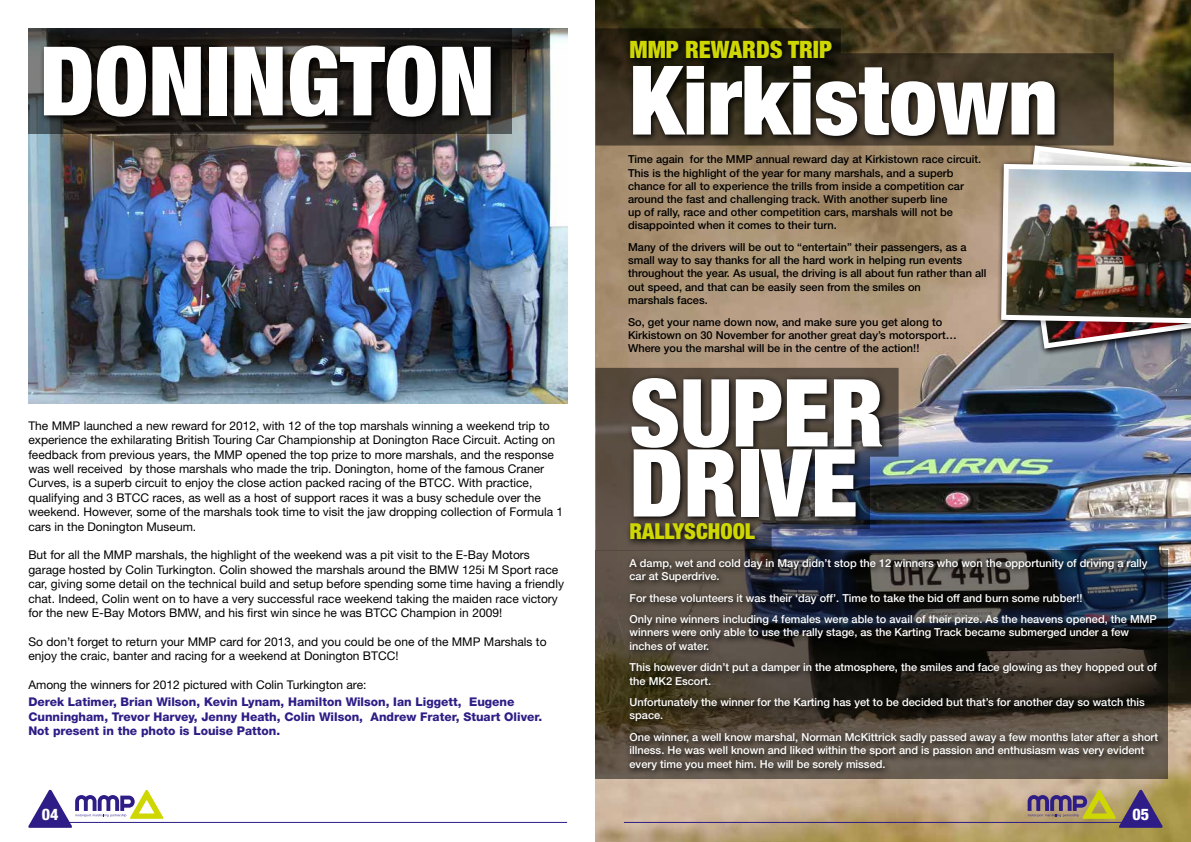
<style>
.page{position:relative;width:1191px;height:842px;background:#fff}
.page>*{position:absolute;margin:0;border:0;box-sizing:border-box;transform-origin:0 0}
.t1{font:900 condensed 96px "Helvetica Neue LT Std";color:#fff}
.t2{font:900 condensed 94px/70px "Helvetica Neue LT Std";color:#fff}
.t3{font:900 condensed 24px "Helvetica Neue LT Std";color:#cfd702}
.t4{font:900 condensed 22px "Helvetica Neue LT Std";color:#cfd702}
.t5{font:800 condensed 16px "Helvetica Neue LT Std";color:#fff}
.t6{font:12px/14.4px "Helvetica Neue LT Std";color:#000}
.t7{font:800 12px/14.4px "Helvetica Neue LT Std";color:#2e1d86}
.t8{font:500 11px/13.2px "Helvetica Neue LT Std";color:#fff}
.t9{font:500 11px/13.2px "Helvetica Neue LT Std";color:#000}
</style>
<div class="page">
<img style="left:28px;top:28px;width:539px;height:376px">
<svg style="left:28px;top:28px;width:484px;height:106px"></svg>
<svg style="left:40px;top:41px;width:459px;height:84px"></svg>
<img style="left:595px;top:0;width:596px;height:842px">
<svg style="left:595px;top:550px;width:573px;height:229px"></svg>
<svg style="left:595px;top:368px;width:303px;height:182px;fill:#5a4e42"></svg>
<svg style="left:595px;top:28px;width:518px;height:118px"></svg>
<svg style="left:626px;top:555px;width:539px;height:222px"></svg>
<svg style="left:626px;top:36px;width:436px;height:108px"></svg>
<svg style="left:626px;top:374px;width:264px;height:174px"></svg>
<div style="left:1020px;top:174px;width:171px;height:182px;background:#000;opacity:.35"></div>
<img style="left:998px;top:143px;width:193px;height:208px">
<svg style="left:28px;top:790px;width:135px;height:38px"></svg>
<svg style="left:1027px;top:790px;width:135px;height:38px"></svg>
<hr style="left:63px;top:822px;width:504px;height:1px;background:#2e1d86">
<hr style="left:624px;top:822px;width:503px;height:1px;background:#2e1d86">
<h1 class="t1" style="left:40px;top:22px;width:457px">DONINGTON</h1>
<p class="t6" style="left:28px;top:418px;width:536px">The MMP launched a new reward for 2012, with 12 of the top marshals winning a weekend trip to experience the exhilarating British Touring Car Championship at Donington Race Circuit. Acting on feedback from previous years, the MMP opened the top prize to more marshals, and the response was well received by those marshals who made the trip. Donington, home of the famous Craner Curves, is a superb circuit to enjoy the close action packed racing of the BTCC. With practice, qualifying and 3 BTCC races, as well as a host of support races it was a busy schedule over the weekend. However, some of the marshals took time to visit the jaw dropping collection of Formula 1 cars in the Donington Museum.</p>
<p class="t6" style="left:28px;top:548px;width:537px">But for all the MMP marshals, the highlight of the weekend was a pit visit to the E-Bay Motors garage hosted by Colin Turkington. Colin showed the marshals around the BMW 125i M Sport race car, giving some detail on the technical build and setup before spending some time having a friendly chat. Indeed, Colin went on to have a very successful race weekend taking the maiden race victory for the new E-Bay Motors BMW, and his first win since he was BTCC Champion in 2009!</p>
<p class="t6" style="left:28px;top:634px;width:520px">So don’t forget to return your MMP card for 2013, and you could be one of the MMP Marshals to enjoy the craic, banter and racing for a weekend at Donington BTCC!</p>
<p class="t6" style="left:28px;top:677px;width:340px">Among the winners for 2012 pictured with Colin Turkington are:</p>
<p class="t7" style="left:28px;top:695px;width:515px">Derek Latimer, Brian Wilson, Kevin Lynam, Hamilton Wilson, Ian Liggett, Eugene<br>Cunningham, Trevor Harvey, Jenny Heath, Colin Wilson, Andrew Frater, Stuart Oliver.<br>Not present in the photo is Louise Patton.</p>
<h3 class="t3" style="left:629px;top:34px;width:204px">MMP REWARDS TRIP</h3>
<h1 class="t1" style="left:629px;top:41px;width:430px">Kirkistown</h1>
<p class="t9" style="left:628px;top:153px;width:354px">Time again for the MMP annual reward day at Kirkistown race circuit.<br>This is the highlight of the year for many marshals, and a superb chance for all to experience the trills from inside a competition car around the fast and challenging track. With another superb line<br>up of rally, race and other competition cars, marshals will not be disappointed when it comes to their turn.</p>
<p class="t9" style="left:628px;top:240px;width:360px">Many of the drivers will be out to “entertain” their passengers, as a small way to say thanks for all the hard work in helping run events throughout the year. As usual, the driving is all about fun rather than all out speed, and that can be easily seen from the smiles on<br>marshals faces.</p>
<p class="t9" style="left:628px;top:315px;width:330px">So, get your name down now, and make sure you get along to<br>Kirkistown on 30 November for another great day’s motorsport…<br>Where you the marshal will be in the centre of the action!!</p>
<h2 class="t2" style="left:629px;top:377px;width:256px">SUPER<br>DRIVE</h2>
<h3 class="t4" style="left:629px;top:518px;width:127px">RALLYSCHOOL</h3>
<p class="t8" style="left:629px;top:556px;width:519px">A damp, wet and cold day in May didn’t stop the 12 winners who won the opportunity of driving a rally car at Superdrive.</p>
<p class="t8" style="left:629px;top:587px;width:529px;line-height:21.7px">For these volunteers it was their ‘day off’. Time to take the bid off and burn some rubber!!<br>Only nine winners including 4 females were able to avail of their prize. As the heavens opened, the MMP</p>
<p class="t8" style="left:629px;top:626px;width:501px">winners were only able to use the rally stage, as the Karting Track became submerged under a few inches of water.</p>
<p class="t8" style="left:629px;top:661px;width:529px">This however didn’t put a damper in the atmosphere, the smiles and face glowing as they hopped out of the MK2 Escort.</p>
<p class="t8" style="left:629px;top:696px;width:517px">Unfortunately the winner for the Karting has yet to be decided but that’s for another day so watch this space.</p>
<p class="t8" style="left:629px;top:730px;width:530px">One winner, a well know marshal, Norman McKittrick sadly passed away a few months later after a short illness. He was well known and liked within the sport and is passion and enthusiasm was very evident every time you meet him. He will be sorely missed.</p>
<h3 class="t5" style="left:42px;top:804px;width:18px">04</h3>
<h3 class="t5" style="left:1132px;top:804px;width:18px">05</h3>
</div>
